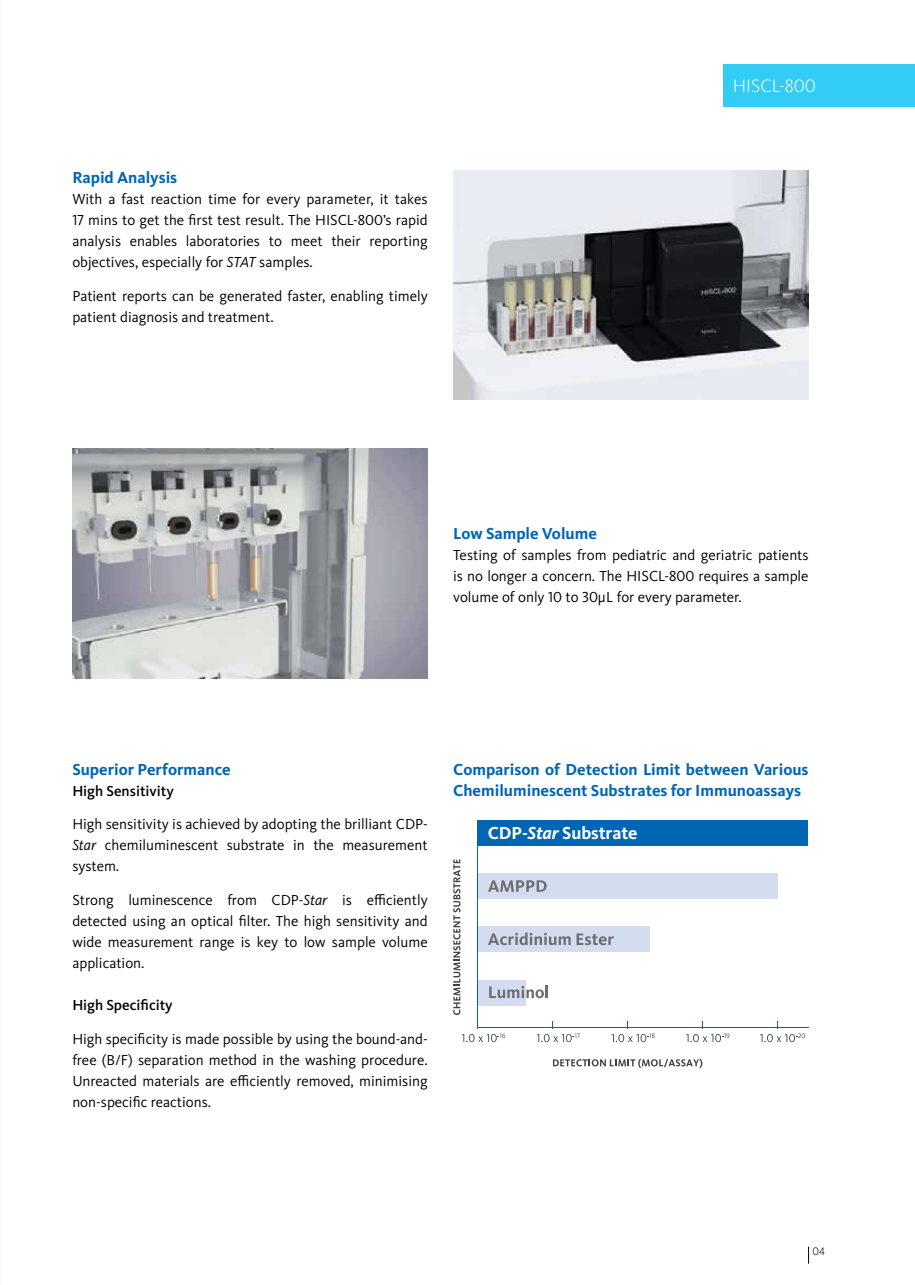
<style>
.page{position:relative;width:915px;height:1285px;background:#fff}
.page>*{position:absolute;margin:0;border:0;box-sizing:border-box;transform-origin:0 0}
.t1{font:300 18.75px "Kievit Pro";color:#fff}
.t2{font:700 18px "Kievit Pro";letter-spacing:-.005em;color:#fff}
.t3{font:700 16.5px/21px "Kievit Pro";color:#0066b3}
.t4{font:15px/21px "Kievit Pro";color:#000;text-align:justify}
.t5{font:500 15px "Kievit Pro";color:#000}
.t6{font:300 11.25px "Kievit Pro";color:#000}
.s1{font-style:italic}
</style>
<div class="page">
<div style="left:723px;top:64px;width:191px;height:42px;background:#33ccf5"></div>
<svg style="left:808px;top:1246px;width:1px;height:17px"></svg>
<img style="left:453px;top:170px;width:355px;height:230px">
<img style="left:72px;top:449px;width:355px;height:229px">
<div style="left:477px;top:873px;width:301px;height:25px;background:#d4dcf0"></div>
<div style="left:477px;top:926px;width:172px;height:26px;background:#d4dcf0"></div>
<div style="left:477px;top:979px;width:49px;height:26px;background:#d4dcf0"></div>
<div style="left:477px;top:819px;width:331px;height:26px;background:#0066b3"></div>
<svg style="left:488px;top:880px;width:58px;height:11px"></svg>
<svg style="left:488px;top:932px;width:82px;height:13px"></svg>
<svg style="left:576px;top:933px;width:37px;height:11px"></svg>
<svg style="left:489px;top:985px;width:58px;height:13px"></svg>
<hr style="left:477px;top:1027px;width:331px;height:1px;background:#0066b3">
<hr style="left:477px;top:819px;width:1px;height:208px;background:#0066b3">
<svg style="left:461px;top:1033px;width:44px;height:8px"></svg>
<svg style="left:553px;top:1058px;width:149px;height:9px"></svg>
<svg style="left:453px;top:859px;width:7px;height:155px"></svg>
<svg style="left:536px;top:1033px;width:43px;height:8px"></svg>
<svg style="left:611px;top:1033px;width:43px;height:8px"></svg>
<svg style="left:686px;top:1033px;width:43px;height:8px"></svg>
<svg style="left:760px;top:1033px;width:44px;height:8px"></svg>
<p class="t3" style="left:72px;top:167px;width:106px">Rapid Analysis</p>
<p class="t4" style="left:72px;top:188px;width:357px">With a fast reaction time for every parameter, it takes 17 mins to get the first test result. The HISCL-800’s rapid analysis enables laboratories to meet their reporting objectives, especially for <span class="s1">STAT</span> samples.</p>
<p class="t4" style="left:72px;top:285px;width:357px">Patient reports can be generated faster, enabling timely patient diagnosis and treatment.</p>
<p class="t1" style="left:732px;top:75px;width:85px">HISCL-800</p>
<p class="t3" style="left:453px;top:522px;width:145px">Low Sample Volume</p>
<p class="t4" style="left:453px;top:544px;width:357px">Testing of samples from pediatric and geriatric patients is no longer a concern. The HISCL-800 requires a sample volume of only 10 to 30μL for every parameter.</p>
<p class="t3" style="left:72px;top:758px;width:160px">Superior Performance</p>
<p class="t5" style="left:72px;top:781px;width:103px">High Sensitivity</p>
<p class="t4" style="left:72px;top:813px;width:357px">High sensitivity is achieved by adopting the brilliant CDP-<span class="s1">Star</span> chemiluminescent substrate in the measurement system.</p>
<p class="t4" style="left:72px;top:889px;width:357px">Strong luminescence from CDP-<span class="s1">Star</span> is efficiently detected using an optical filter. The high sensitivity and wide measurement range is key to low sample volume application.</p>
<p class="t5" style="left:72px;top:996px;width:102px">High Specificity</p>
<p class="t4" style="left:72px;top:1028px;width:357px">High specificity is made possible by using the bound-and&shy;free (B/F) separation method in the washing procedure.<br>Unreacted materials are efficiently removed, minimising non-specific reactions.</p>
<p class="t3" style="left:453px;top:758px;width:357px">Comparison of Detection Limit between Various<br>Chemiluminescent Substrates for Immunoassays</p>
<p class="t2" style="left:487px;top:821px;width:151px">CDP-<span class="s1">Star</span> Substrate</p>
<p class="t6" style="left:812px;top:1244px;width:14px">04</p>
</div>
